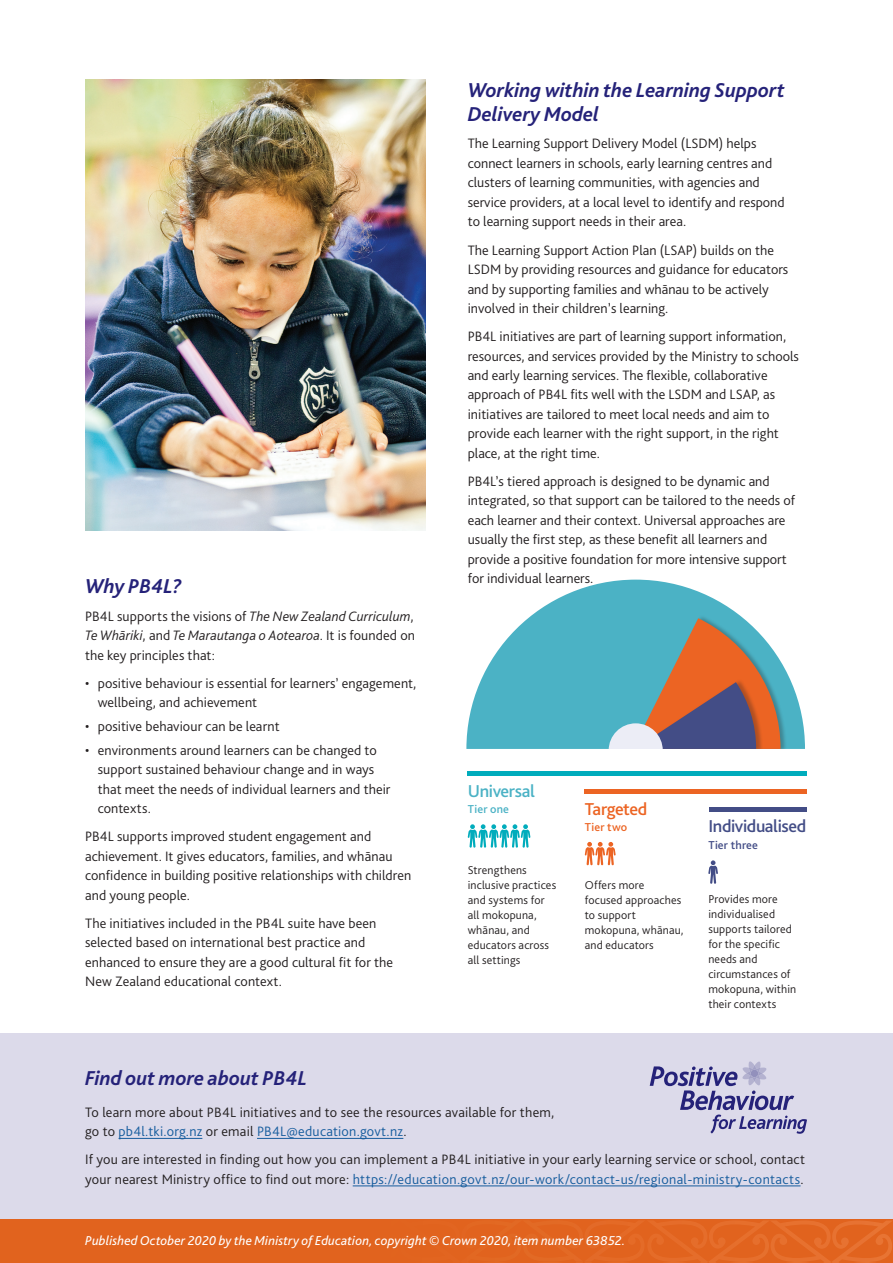
<style>
.page{position:relative;width:893px;height:1263px;background:#fff}
.page>*{position:absolute;margin:0;border:0;box-sizing:border-box;transform-origin:0 0}
.t1{font:italic 700 21px/24px "Bliss Pro";letter-spacing:-.005em;color:#252279}
.t2{font:500 18px "Bliss Pro";letter-spacing:-.025em;color:#434d86}
.t3{font:500 18px "Bliss Pro";letter-spacing:-.02em;color:#4bb2c5}
.t4{font:500 18px "Bliss Pro";letter-spacing:-.03em;color:#ec6423}
.t5{font:300 14.25px/19.5px "Bliss Pro";color:#231f20}
.t6{font:300 14.25px/19.5px "Bliss Pro";letter-spacing:.02em;color:#231f20}
.t7{font:italic 13.5px "Bliss Pro";letter-spacing:.005em;color:#fff}
.t8{font:300 12px/15px "Bliss Pro";letter-spacing:.015em;color:#231f20}
.t9{font:500 12px "Bliss Pro";letter-spacing:.015em;color:#434d86}
.t10{font:500 12px "Bliss Pro";letter-spacing:.015em;color:#4bb2c5}
.t11{font:500 12px "Bliss Pro";letter-spacing:.02em;color:#ec6423}
.s1{font-style:italic}
.s2{color:#175d9e}
</style>
<div class="page">
<div style="left:0;top:1033px;width:893px;height:187px;background:#dcdaea"></div>
<svg style="left:467px;top:580px;width:338px;height:169px;fill:#4bb2c5"></svg>
<div style="left:633px;top:615px;width:155px;height:134px;background:#231f20;opacity:.3"></div>
<svg style="left:609px;top:618px;width:172px;height:131px;background:#8b8a87"></svg>
<hr style="left:468px;top:772px;width:339px;height:4px;background:#00acbc">
<svg style="left:468px;top:824px;width:62px;height:24px"></svg>
<svg style="left:585px;top:842px;width:31px;height:23px"></svg>
<div style="left:585px;top:789px;width:222px;height:5px;background:#ec6423"></div>
<hr style="left:709px;top:807px;width:98px;height:4px;background:#434d86">
<svg style="left:708px;top:860px;width:10px;height:24px"></svg>
<img style="left:85px;top:79px;width:340px;height:452px">
<div style="left:0;top:1220px;width:893px;height:43px;background:#e1631e"></div>
<hr style="left:119px;top:1138px;width:83px;height:1px;background:#175d9e">
<hr style="left:257px;top:1138px;width:146px;height:1px;background:#175d9e">
<hr style="left:353px;top:1185px;width:447px;height:1px;background:#175d9e">
<svg style="left:650px;top:1061px;width:157px;height:73px"></svg>
<h1 class="t1" style="left:85px;top:574px;width:98px">Why PB4L?</h1>
<p class="t5" style="left:85px;top:606px;width:331px;text-align:justify">PB4L supports the visions of <span class="s1">The New Zealand Curriculum</span>, <span class="s1">Te Whāriki</span>, and <span class="s1">Te Marautanga o Aotearoa</span>. It is founded on the key principles that:</p>
<p class="t5" style="left:98px;top:673px;width:320px;text-indent:-13px">• positive behaviour is essential for learners’ engagement, wellbeing, and achievement</p>
<p class="t5" style="left:85px;top:717px;width:196px">• positive behaviour can be learnt</p>
<p class="t5" style="left:98px;top:740px;width:294px;text-indent:-13px">• environments around learners can be changed to support sustained behaviour change and in ways that meet the needs of individual learners and their contexts.</p>
<p class="t5" style="left:85px;top:827px;width:328px">PB4L supports improved student engagement and achievement. It gives educators, families, and whānau confidence in building positive relationships with children and young people.</p>
<p class="t5" style="left:85px;top:913px;width:310px">The initiatives included in the PB4L suite have been selected based on international best practice and enhanced to ensure they are a good cultural fit for the New Zealand educational context.</p>
<h1 class="t1" style="left:468px;top:77px;width:319px">Working within the Learning Support<br>Delivery Model</h1>
<p class="t5" style="left:468px;top:134px;width:318px">The Learning Support Delivery Model (LSDM) helps connect learners in schools, early learning centres and clusters of learning communities, with agencies and service providers, at a local level to identify and respond to learning support needs in their area.</p>
<p class="t5" style="left:468px;top:240px;width:322px">The Learning Support Action Plan (LSAP) builds on the LSDM by providing resources and guidance for educators and by supporting families and whānau to be actively involved in their children’s learning.</p>
<p class="t5" style="left:468px;top:326px;width:333px">PB4L initiatives are part of learning support information, resources, and services provided by the Ministry to schools and early learning services. The flexible, collaborative approach of PB4L fits well with the LSDM and LSAP, as initiatives are tailored to meet local needs and aim to provide each learner with the right support, in the right place, at the right time.</p>
<p class="t5" style="left:468px;top:471px;width:329px">PB4L’s tiered approach is designed to be dynamic and integrated, so that support can be tailored to the needs of each learner and their context. Universal approaches are usually the first step, as these benefit all learners and provide a positive foundation for more intensive support for individual learners.</p>
<p class="t3" style="left:468px;top:780px;width:69px">Universal</p>
<p class="t10" style="left:468px;top:802px;width:43px">Tier one</p>
<p class="t8" style="left:468px;top:862px;width:90px">Strengthens inclusive practices and systems for all mokopuna, whānau, and educators across all settings</p>
<p class="t4" style="left:585px;top:797px;width:64px">Targeted</p>
<p class="t11" style="left:585px;top:820px;width:44px">Tier two</p>
<p class="t8" style="left:585px;top:877px;width:100px">Offers more focused approaches to support mokopuna, whānau, and educators</p>
<p class="t2" style="left:708px;top:815px;width:99px">Individualised</p>
<p class="t9" style="left:708px;top:837px;width:51px">Tier three</p>
<p class="t8" style="left:708px;top:891px;width:89px">Provides more individualised supports tailored for the specific needs and circumstances of mokopuna, within their contexts</p>
<h1 class="t1" style="left:85px;top:1065px;width:224px">Find out more about PB4L</h1>
<p class="t5" style="left:85px;top:1102px;width:471px">To learn more about PB4L initiatives and to see the resources available for them, go to <span class="s2">pb4l.tki.org.nz</span> or email <span class="s2">PB4L@education.govt.nz</span>.</p>
<p class="t6" style="left:85px;top:1150px;width:721px">If you are interested in finding out how you can implement a PB4L initiative in your early learning service or school, contact your nearest Ministry office to find out more: <span class="s2">https://education.govt.nz/our-work/contact-us/regional-ministry-contacts</span>.</p>
<p class="t7" style="left:85px;top:1232px;width:542px">Published October 2020 by the Ministry of Education, copyright © Crown 2020, item number 63852.</p>
</div>
